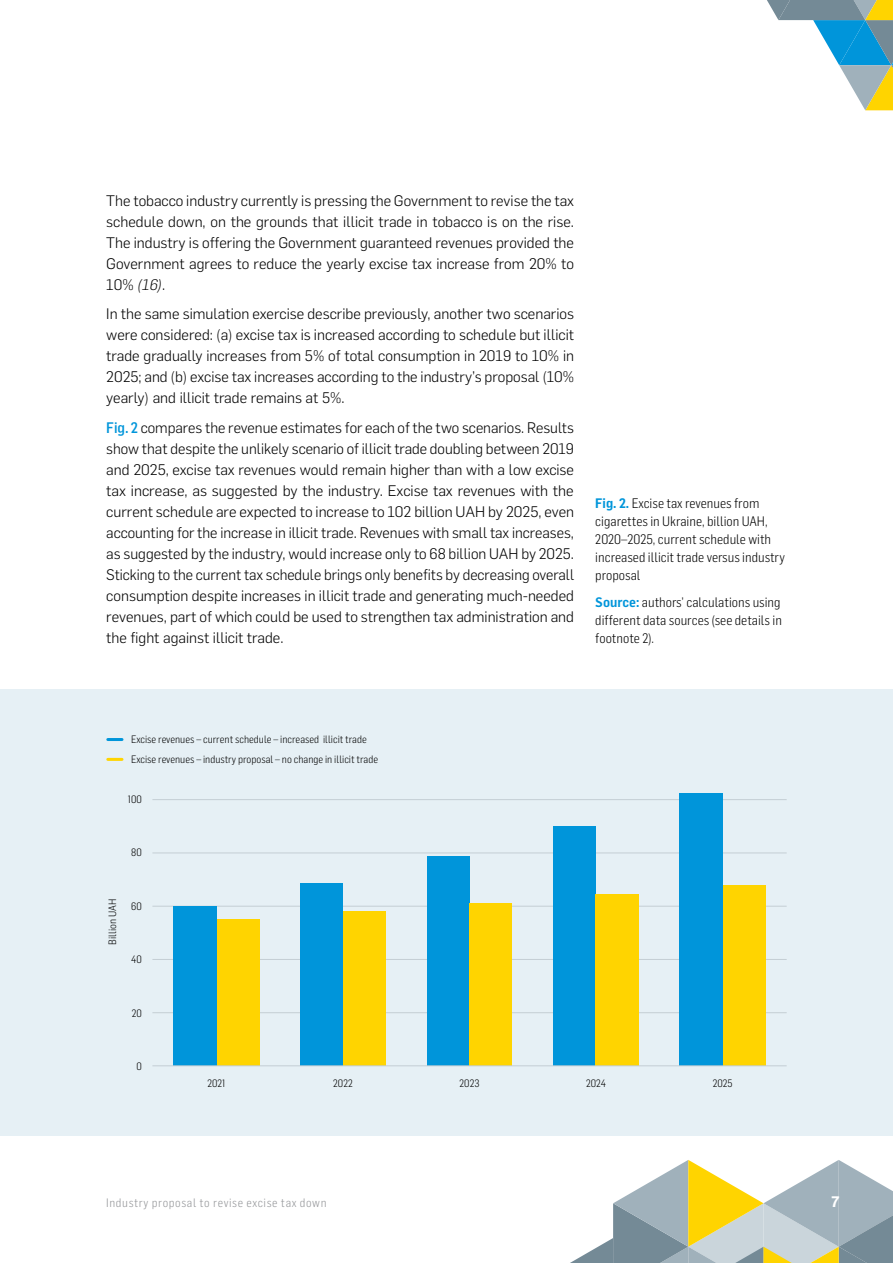
<style>
.page{position:relative;width:893px;height:1263px;background:#fff}
.page>*{position:absolute;margin:0;border:0;box-sizing:border-box;transform-origin:0 0}
.t1{font:300 15px/21px "Flama";color:#000;text-align:justify}
.t2{font:600 15px "Flama";color:#fff}
.t3{font:300 13.5px/18px "Flama Semicondensed";color:#000}
.t4{font:300 12px "Flama Semicondensed";letter-spacing:.05em;color:#939598}
.t5{font:300 10.5px/19.8px "Flama Semicondensed";color:#000}
.s1{font-style:italic}
.s2{font-family:"Flama Semicondensed";font-weight:500;color:#0095da}
.s3{font-weight:600;color:#0095da}
</style>
<div class="page">
<div style="left:0;top:689px;width:893px;height:446px;background:#e6f0f5"></div>
<hr style="left:108px;top:738px;width:14px;height:3px;background:#0095da">
<hr style="left:108px;top:758px;width:14px;height:3px;background:#ffd400">
<hr style="left:152px;top:799px;width:635px;height:1px;background:#c4ced4">
<hr style="left:152px;top:852px;width:635px;height:1px;background:#c4ced4">
<hr style="left:152px;top:906px;width:635px;height:1px;background:#c4ced4">
<hr style="left:152px;top:959px;width:635px;height:1px;background:#c4ced4">
<hr style="left:152px;top:1012px;width:635px;height:1px;background:#c4ced4">
<div style="left:680px;top:793px;width:43px;height:273px;background:#0095da"></div>
<div style="left:723px;top:885px;width:42px;height:181px;background:#ffd400"></div>
<div style="left:553px;top:827px;width:43px;height:239px;background:#0095da"></div>
<div style="left:596px;top:894px;width:43px;height:172px;background:#ffd400"></div>
<div style="left:427px;top:857px;width:43px;height:209px;background:#0095da"></div>
<div style="left:470px;top:903px;width:42px;height:163px;background:#ffd400"></div>
<div style="left:301px;top:883px;width:42px;height:183px;background:#0095da"></div>
<div style="left:343px;top:911px;width:42px;height:155px;background:#ffd400"></div>
<div style="left:174px;top:906px;width:43px;height:160px;background:#0095da"></div>
<div style="left:217px;top:919px;width:42px;height:147px;background:#ffd400"></div>
<hr style="left:152px;top:1065px;width:635px;height:1px;background:#c4ced4">
<svg style="left:767px;top:0;width:126px;height:110px"></svg>
<svg style="left:570px;top:1160px;width:323px;height:103px"></svg>
<p class="t1" style="left:106px;top:189px;width:469px">The tobacco industry currently is pressing the Government to revise the tax schedule down, on the grounds that illicit trade in tobacco is on the rise.<br>The industry is offering the Government guaranteed revenues provided the Government agrees to reduce the yearly excise tax increase from 20% to 10% <span class="s1">(16)</span>.</p>
<p class="t1" style="left:106px;top:302px;width:469px">In the same simulation exercise describe previously, another two scenarios were considered: (a) excise tax is increased according to schedule but illicit trade gradually increases from 5% of total consumption in 2019 to 10% in 2025; and (b) excise tax increases according to the industry’s proposal (10% yearly) and illicit trade remains at 5%.</p>
<p class="t1" style="left:106px;top:416px;width:470px"><span class="s2">Fig. 2</span> compares the revenue estimates for each of the two scenarios. Results show that despite the unlikely scenario of illicit trade doubling between 2019 and 2025, excise tax revenues would remain higher than with a low excise tax increase, as suggested by the industry. Excise tax revenues with the current schedule are expected to increase to 102 billion UAH by 2025, even accounting for the increase in illicit trade. Revenues with small tax increases, as suggested by the industry, would increase only to 68 billion UAH by 2025.<br>Sticking to the current tax schedule brings only benefits by decreasing overall consumption despite increases in illicit trade and generating much-needed revenues, part of which could be used to strengthen tax administration and the fight against illicit trade.</p>
<p class="t3" style="left:595px;top:494px;width:191px"><span class="s3">Fig. 2.</span> Excise tax revenues from cigarettes in Ukraine, billion UAH,<br>2020–2025, current schedule with increased illicit trade versus industry proposal</p>
<p class="t3" style="left:595px;top:592px;width:188px;text-align:justify"><span class="s3">Source:</span> authors’ calculations using different data sources (see details in footnote 2).</p>
<p class="t5" style="left:131px;top:729px;width:249px">Excise revenues – current schedule – increased illicit trade<br>Excise revenues – industry proposal – no change in illicit trade</p>
<p class="t5" style="left:128px;top:789px;width:16px">100</p>
<p class="t5" style="left:131px;top:842px;width:12px">80</p>
<p class="t5" style="left:102px;top:945px;width:47px;rotate:-90deg">Billion UAH</p>
<p class="t5" style="left:131px;top:895px;width:12px">60</p>
<p class="t5" style="left:131px;top:949px;width:12px">40</p>
<p class="t5" style="left:132px;top:1002px;width:12px">20</p>
<p class="t5" style="left:136px;top:1056px;width:7px">0</p>
<p class="t5" style="left:207px;top:1073px;width:20px">2021</p>
<p class="t5" style="left:333px;top:1073px;width:21px">2022</p>
<p class="t5" style="left:460px;top:1073px;width:21px">2023</p>
<p class="t5" style="left:586px;top:1073px;width:21px">2024</p>
<p class="t5" style="left:713px;top:1073px;width:21px">2025</p>
<p class="t4" style="left:106px;top:1195px;width:222px">Industry proposal to revise excise tax down</p>
<p class="t2" style="left:831px;top:1190px;width:10px">7</p>
</div>
